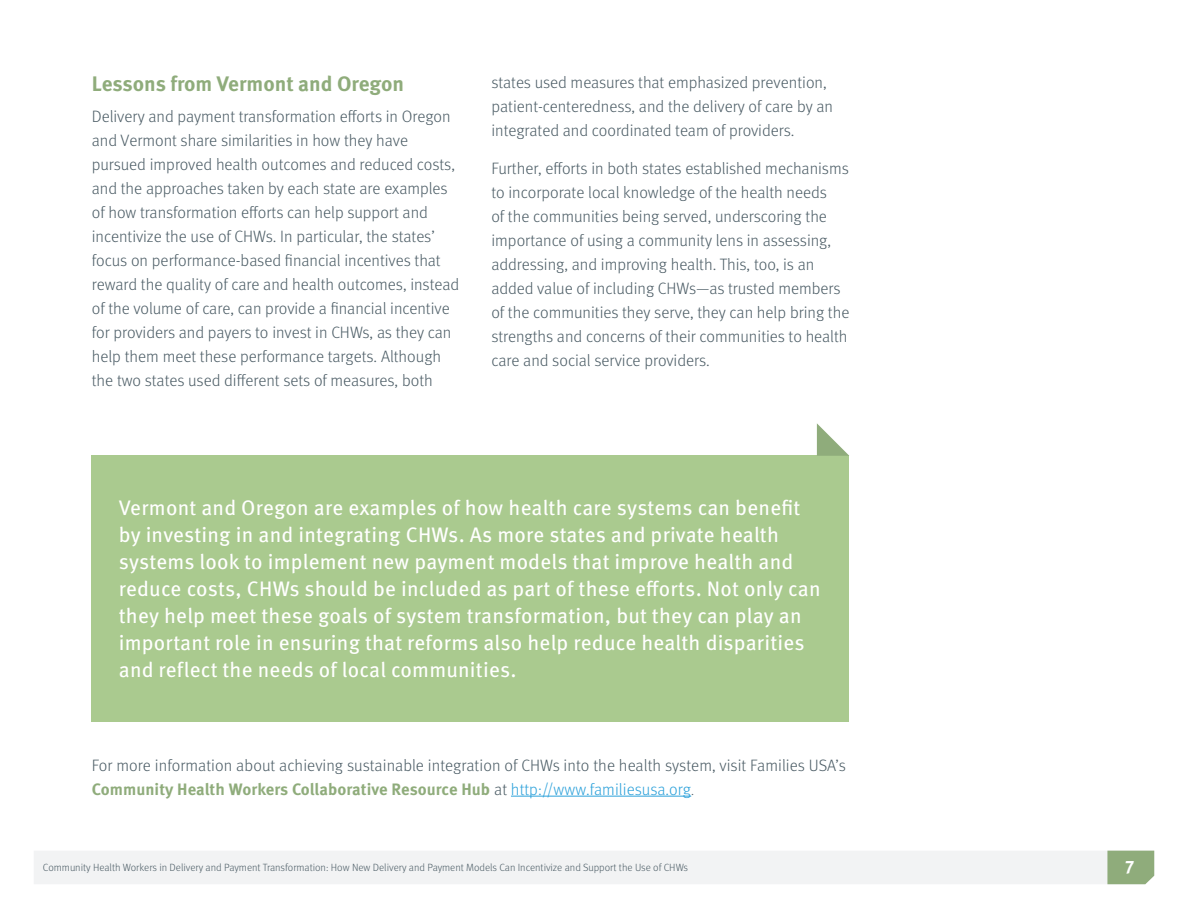
<style>
.page{position:relative;width:1188px;height:918px;background:#fff}
.page>*{position:absolute;margin:0;border:0;box-sizing:border-box;transform-origin:0 0}
.t1{font:21px/27px "Meta OT";letter-spacing:.01em;color:#fff}
.t2{font:700 21px "Meta OT";color:#8fac7b}
.t3{font:700 18px "Meta OT";color:#fff}
.t4{font:300 16.5px/24px "Meta OT";color:#4b5c65}
.t5{font:300 10.5px "Meta OT";color:#4b5c65}
.s1{font-weight:700;color:#8fac7b}
.s2{color:#2ca1da}
.s3{font-size:13.5px}
</style>
<div class="page">
<div style="left:34px;top:851px;width:1120px;height:33px;background:#f2f3f4"></div>
<div style="left:92px;top:455px;width:757px;height:266px;background:#aaca8f"></div>
<svg style="left:817px;top:423px;width:32px;height:33px"></svg>
<hr style="left:511px;top:796px;width:180px;height:1px;background:#2ca1da">
<p class="t2" style="left:92px;top:71px;width:314px">Lessons from Vermont and Oregon</p>
<p class="t4" style="left:92px;top:105px;width:369px">Delivery and payment transformation efforts in Oregon and Vermont share similarities in how they have pursued improved health outcomes and reduced costs, and the approaches taken by each state are examples of how transformation efforts can help support and incentivize the use of CHWs. In particular, the states’ focus on performance-based financial incentives that reward the quality of care and health outcomes, instead of the volume of care, can provide a financial incentive for providers and payers to invest in CHWs, as they can help them meet these performance targets. Although the two states used different sets of measures, both</p>
<p class="t4" style="left:491px;top:71px;width:343px">states used measures that emphasized prevention, patient-centeredness, and the delivery of care by an integrated and coordinated team of providers.</p>
<p class="t4" style="left:491px;top:156px;width:360px">Further, efforts in both states established mechanisms to incorporate local knowledge of the health needs<br>of the communities being served, underscoring the importance of using a community lens in assessing, addressing, and improving health. This, too, is an added value of including CHWs—as trusted members of the communities they serve, they can help bring the strengths and concerns of their communities to health care and social service providers.</p>
<p class="t1" style="left:119px;top:494px;width:703px">Vermont and Oregon are examples of how health care systems can benefit by investing in and integrating CHWs. As more states and private health systems look to implement new payment models that improve health and reduce costs, CHWs should be included as part of these efforts. Not only can they help meet these goals of system transformation, but they can play an important role in ensuring that reforms also help reduce health disparities and reflect the needs of local communities.</p>
<p class="t4" style="left:92px;top:753px;width:756px">For more information about achieving sustainable integration of CHWs into the health system, visit Families USA’s<br><span class="s1">Community Health Workers Collaborative Resource Hub</span> at <span class="s2">http://www.familiesusa.org</span><span class="s3">.</span></p>
<p class="t5" style="left:43px;top:862px;width:647px">Community Health Workers in Delivery and Payment Transformation: How New Delivery and Payment Models Can Incentivize and Support the Use of CHWs</p>
<p class="t3" style="left:1125px;top:855px;width:11px">7</p>
</div>
